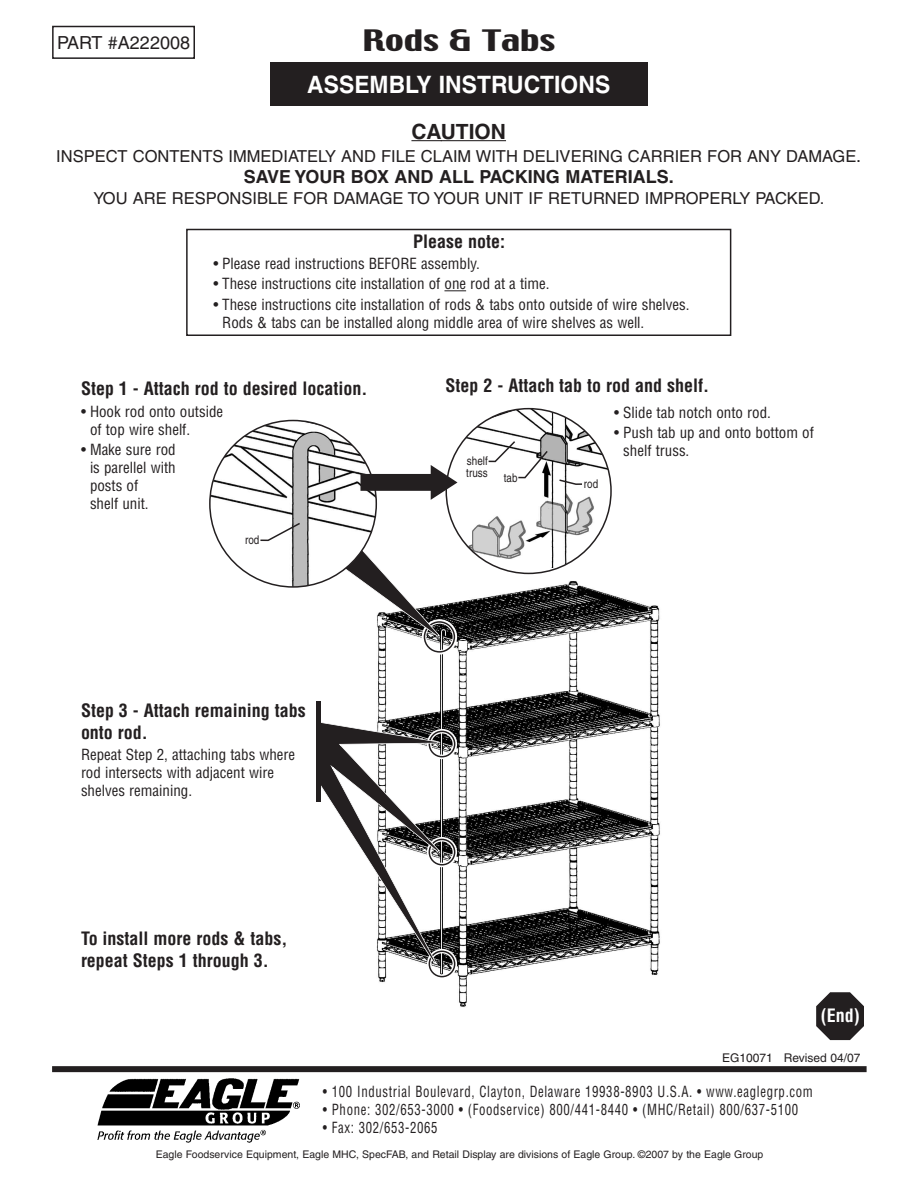
<style>
.page{position:relative;width:918px;height:1188px;background:#fff}
.page>*{position:absolute;margin:0;border:0;box-sizing:border-box;transform-origin:0 0}
.t1{font:26.25px "Techno";color:#231f20;scale:1.51 1}
.t2{font:700 24px "Helvetica";color:#fff;scale:.95 1}
.t3{font:700 21px "Helvetica";color:#231f20}
.t4{font:700 condensed 18px/21.6px "Helvetica";color:#231f20}
.t5{font:700 18px "Helvetica";color:#231f20}
.t6{font:18px "Helvetica";color:#231f20}
.t7{font:700 condensed 18px "Helvetica";color:#fff}
.t8{font:16.5px "Helvetica";color:#231f20}
.t9{font:condensed 15px/18px "Helvetica";color:#231f20}
.t10{font:condensed 15px "Helvetica";letter-spacing:.05em;color:#231f20;scale:.85 1}
.t11{font:12px "Helvetica";color:#231f20}
.t12{font:condensed 12px/11.7px "Helvetica";color:#231f20}
.t13{font:10.5px "Helvetica";color:#231f20}
.s1{font-size:18px}
</style>
<div class="page">
<div style="left:52px;top:26px;width:143px;height:33px;border:2px solid #231f20"></div>
<div style="left:270px;top:62px;width:377px;height:43px;background:#231f20"></div>
<div style="left:52px;top:1066px;width:815px;height:6px;background:#231f20"></div>
<svg style="left:444px;top:290px;width:22px;height:1px"></svg>
<div style="left:186px;top:229px;width:545px;height:107px;border:2px solid #231f20"></div>
<hr style="left:411px;top:140px;width:31px;height:1px;background:#231f20">
<hr style="left:441px;top:140px;width:65px;height:1px;background:#231f20">
<img style="left:98px;top:1079px;width:202px;height:64px">
<svg style="left:816px;top:992px;width:48px;height:48px"></svg>
<img style="left:377px;top:595px;width:283px;height:412px">
<svg style="left:321px;top:722px;width:136px;height:257px"></svg>
<svg style="left:209px;top:408px;width:403px;height:247px"></svg>
<div style="left:316px;top:701px;width:5px;height:101px;background:#231f20"></div>
<p class="t6" style="left:57px;top:36px;width:134px">PART #A222008</p>
<h1 class="t1" style="left:362px;top:26px;width:129px">Rods &amp; Tabs</h1>
<h2 class="t2" style="left:307px;top:75px;width:320px">ASSEMBLY INSTRUCTIONS</h2>
<h3 class="t3" style="left:411px;top:123px;width:96px">CAUTION</h3>
<p class="t8" style="left:56px;top:150px;width:807px">INSPECT CONTENTS IMMEDIATELY AND FILE CLAIM WITH DELIVERING CARRIER FOR ANY DAMAGE<span class="s1">.</span></p>
<p class="t5" style="left:244px;top:170px;width:432px">SAVE YOUR BOX AND ALL PACKING MATERIALS.</p>
<p class="t8" style="left:93px;top:192px;width:732px">YOU ARE RESPONSIBLE FOR DAMAGE TO YOUR UNIT IF RETURNED IMPROPERLY PACKED.</p>
<p class="t4" style="left:413px;top:231px;width:93px">Please note:</p>
<p class="t9" style="left:213px;top:255px;width:268px">• Please read instructions BEFORE assembly.</p>
<p class="t9" style="left:213px;top:275px;width:338px">• These instructions cite installation of one rod at a time.</p>
<p class="t9" style="left:222px;top:295px;width:469px;text-indent:-9px">• These instructions cite installation of rods &amp; tabs onto outside of wire shelves.<br>Rods &amp; tabs can be installed along middle area of wire shelves as well.</p>
<p class="t4" style="left:81px;top:378px;width:288px">Step 1 - Attach rod to desired location.</p>
<p class="t9" style="left:90px;top:402px;width:135px;text-indent:-9px">• Hook rod onto outside of top wire shelf.</p>
<p class="t9" style="left:90px;top:440px;width:87px;text-indent:-9px">• Make sure rod is parellel with posts of<br>shelf unit.</p>
<p class="t12" style="left:245px;top:535px;width:16px">rod</p>
<p class="t4" style="left:81px;top:700px;width:226px">Step 3 - Attach remaining tabs onto rod.</p>
<p class="t9" style="left:81px;top:746px;width:216px">Repeat Step 2, attaching tabs where rod intersects with adjacent wire shelves remaining.</p>
<p class="t4" style="left:81px;top:928px;width:208px">To install more rods &amp; tabs, repeat Steps 1 through 3.</p>
<p class="t4" style="left:446px;top:374px;width:265px">Step 2 - Attach tab to rod and shelf.</p>
<p class="t9" style="left:614px;top:404px;width:158px">• Slide tab notch onto rod.</p>
<p class="t9" style="left:623px;top:424px;width:192px;text-indent:-9px">• Push tab up and onto bottom of shelf truss.</p>
<p class="t12" style="left:466px;top:457px;width:23px">shelf truss</p>
<p class="t12" style="left:504px;top:473px;width:15px">tab</p>
<p class="t12" style="left:584px;top:479px;width:16px">rod</p>
<p class="t7" style="left:821px;top:1005px;width:40px">(End)</p>
<p class="t11" style="left:722px;top:1053px;width:140px">EG10071 Revised 04/07</p>
<p class="t10" style="left:323px;top:1083px;width:578px">• 100 Industrial Boulevard, Clayton, Delaware 19938-8903 U.S.A. • www.eaglegrp.com</p>
<p class="t10" style="left:323px;top:1101px;width:561px">• Phone: 302/653-3000 • (Foodservice) 800/441-8440 • (MHC/Retail) 800/637-5100</p>
<p class="t10" style="left:323px;top:1119px;width:137px">• Fax: 302/653-2065</p>
<p class="t13" style="left:156px;top:1150px;width:609px">Eagle Foodservice Equipment, Eagle MHC, SpecFAB, and Retail Display are divisions of Eagle Group. ©2007 by the Eagle Group</p>
</div>
